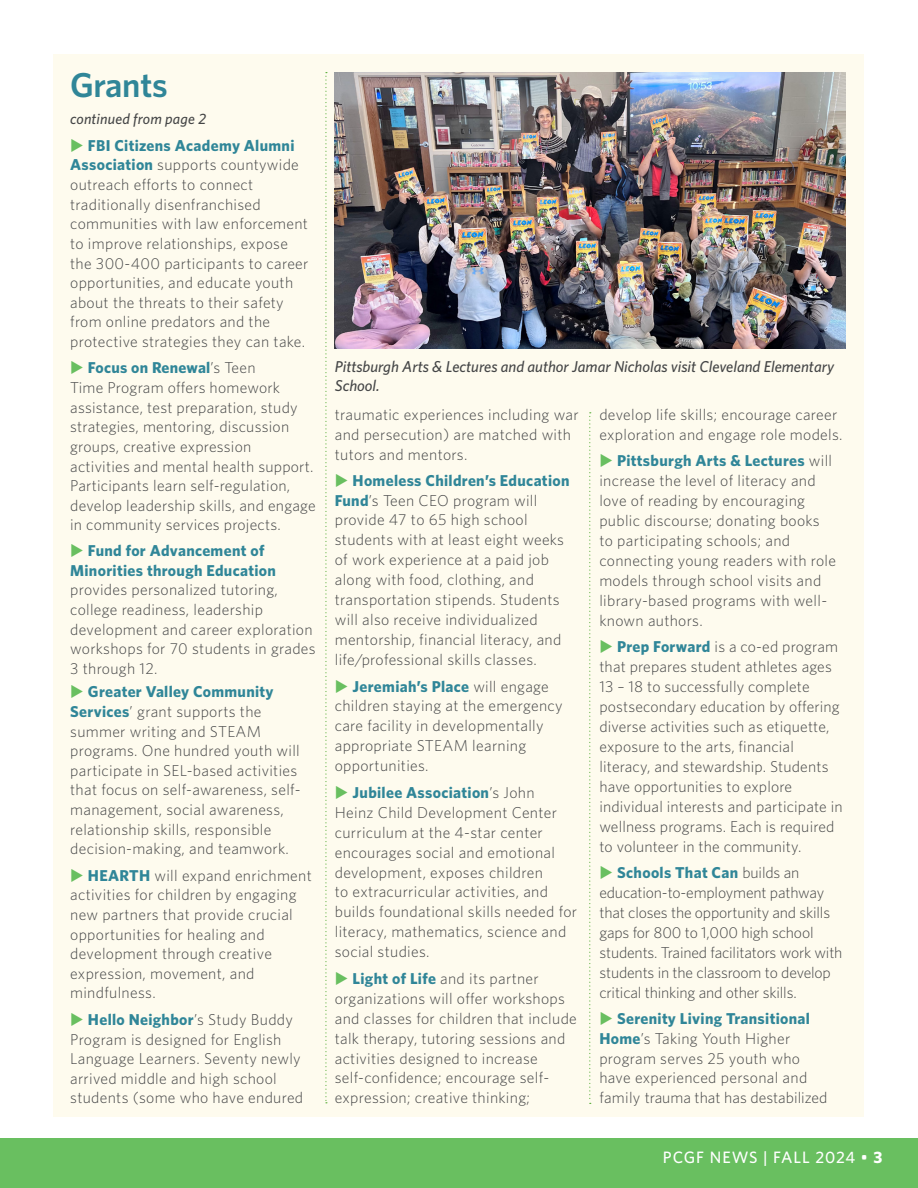
<style>
.page{position:relative;width:918px;height:1188px;background:#fff}
.page>*{position:absolute;margin:0;border:0;box-sizing:border-box;transform-origin:0 0}
.t1{font:600 34.5px "Whitney";letter-spacing:-.01em;color:#308698}
.t2{font:500 16.5px "Whitney";letter-spacing:.06em;color:#fff}
.B1_Body_copy{font:300 15.75px/20px "Whitney";letter-spacing:.02em;color:#454647}
.B1_Body_copy-2{font:300 15.75px/20px "Whitney";letter-spacing:-.01em;color:#454647}
.t3{font:italic 500 15.75px/18.8px "Whitney";color:#454647}
.t4{font:italic 500 15px "Whitney";letter-spacing:.01em;color:#454647}
.s1{color:#69bf60}
.s2{font-weight:700;color:#308698}
.s3{font-weight:700}
</style>
<div class="page">
<div style="left:0;top:1138px;width:918px;height:50px;background:#69bf60"></div>
<div style="left:54px;top:54px;width:810px;height:1063px;background:#fefbee"></div>
<svg style="left:325px;top:72px;width:2px;height:1031px"></svg>
<svg style="left:589px;top:412px;width:2px;height:692px"></svg>
<img style="left:335px;top:72px;width:511px;height:276px">
<p class="t1" style="left:70px;top:64px;width:99px">Grants</p>
<p class="t4" style="left:70px;top:110px;width:137px">continued from page 2</p>
<p class="B1_Body_copy" style="left:70px;top:135px;width:240px"><span class="s1">◆</span> <span class="s2">FBI Citizens Academy Alumni Association</span> supports countywide outreach efforts to connect traditionally disenfranchised communities with law enforcement to improve relationships, expose the 300-400 participants to career opportunities, and educate youth about the threats to their safety from online predators and the protective strategies they can take.</p>
<p class="B1_Body_copy" style="left:70px;top:358px;width:247px"><span class="s1">◆</span> <span class="s2">Focus on Renewal</span>’s Teen<br>Time Program offers homework assistance, test preparation, study strategies, mentoring, discussion groups, creative expression<br>activities and mental health support.<br>Participants learn self-regulation, develop leadership skills, and engage in community services projects.</p>
<p class="B1_Body_copy" style="left:70px;top:541px;width:247px"><span class="s1">◆</span> <span class="s2">Fund for Advancement of<br>Minorities through Education </span>provides personalized tutoring, college readiness, leadership development and career exploration workshops for 70 students in grades<br>3 through 12.</p>
<p class="B1_Body_copy" style="left:70px;top:682px;width:232px"><span class="s1">◆</span> <span class="s2">Greater Valley Community<br>Services</span>’ grant supports the summer writing and STEAM programs. One hundred youth will participate in SEL-based activities that focus on self-awareness, self&shy;management, social awareness, relationship skills, responsible decision-making, and teamwork.</p>
<p class="B1_Body_copy" style="left:70px;top:865px;width:243px"><span class="s1">◆</span> <span class="s2">HEARTH</span> will expand enrichment activities for children by engaging new partners that provide crucial opportunities for healing and development through creative expression, movement, and mindfulness.</p>
<p class="B1_Body_copy" style="left:70px;top:1009px;width:235px"><span class="s1">◆</span> <span class="s2">Hello Neighbor</span>’s Study Buddy<br>Program is designed for English<br>Language Learners. Seventy newly arrived middle and high school students (some who have endured</p>
<p class="t3" style="left:335px;top:357px;width:501px">Pittsburgh Arts &amp; Lectures and author Jamar Nicholas visit Cleveland Elementary<br>School.</p>
<p class="B1_Body_copy" style="left:335px;top:404px;width:245px">traumatic experiences including war and persecution) are matched with tutors and mentors.</p>
<p class="B1_Body_copy" style="left:335px;top:470px;width:236px"><span class="s1">◆</span> <span class="s2">Homeless Children’s Education<br>Fund</span>’s Teen CEO program will provide 47 to 65 high school students with at least eight weeks of work experience at a paid job along with food, clothing, and transportation stipends. Students will also receive individualized mentorship, financial literacy, and life/professional skills classes.</p>
<p class="B1_Body_copy" style="left:335px;top:676px;width:229px"><span class="s1">◆</span> <span class="s2">Jeremiah’s Place</span> will engage children staying at the emergency care facility in developmentally appropriate STEAM learning opportunities.</p>
<p class="B1_Body_copy" style="left:335px;top:782px;width:244px"><span class="s1">◆</span> <span class="s2">Jubilee Association</span>’s John<br>Heinz Child Development Center curriculum at the 4-star center encourages social and emotional development, exposes children<br>to extracurricular activities, and builds foundational skills needed for literacy, mathematics, science and social studies.</p>
<p class="B1_Body_copy" style="left:335px;top:968px;width:244px"><span class="s1">◆</span> <span class="s2">Light of Life</span> and its partner organizations will offer workshops and classes for children that include talk therapy, tutoring sessions and activities designed to increase self-confidence; encourage self&shy;expression; creative thinking;</p>
<p class="B1_Body_copy" style="left:599px;top:404px;width:245px">develop life skills; encourage career exploration and engage role models.</p>
<p class="B1_Body_copy" style="left:599px;top:451px;width:238px"><span class="s1">◆</span> <span class="s2">Pittsburgh Arts &amp; Lectures</span> will increase the level of literacy and love of reading by encouraging public discourse; donating books to participating schools; and connecting young readers with role models through school visits and library-based programs with well&shy;known authors.</p>
<p class="B1_Body_copy" style="left:599px;top:637px;width:245px"><span class="s1">◆</span> <span class="s2">Prep Forward</span> is a co-ed program that prepares student athletes ages 13 – 18 to successfully complete postsecondary education by offering diverse activities such as etiquette, exposure to the arts, financial literacy, and stewardship. Students have opportunities to explore individual interests and participate in wellness programs. Each is required to volunteer in the community.</p>
<p class="B1_Body_copy-2" style="left:599px;top:863px;width:245px"><span class="s1">◆</span> <span class="s2">Schools That Can</span> builds an education-to-employment pathway that closes the opportunity and skills gaps for 800 to 1,000 high school students. Trained facilitators work with students in the classroom to develop critical thinking and other skills.</p>
<p class="B1_Body_copy" style="left:599px;top:1008px;width:230px"><span class="s1">◆</span> <span class="s2">Serenity Living Transitional<br>Home</span>’s Taking Youth Higher program serves 25 youth who have experienced personal and family trauma that has destabilized</p>
<p class="t2" style="left:663px;top:1148px;width:221px">PCGF NEWS | FALL 2024 • <span class="s3">3</span></p>
</div>
